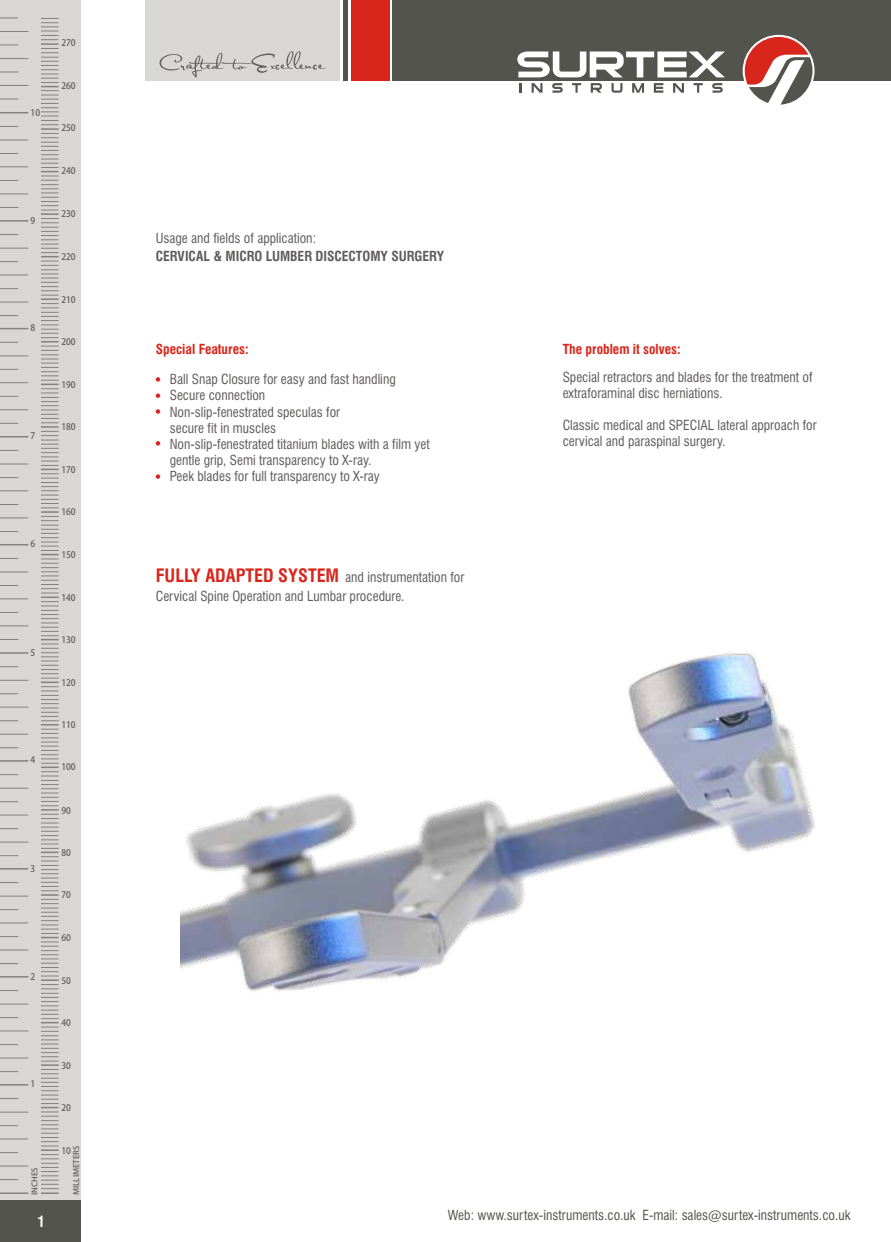
<style>
.page{position:relative;width:891px;height:1242px;background:#fff}
.page>*{position:absolute;margin:0;border:0;box-sizing:border-box;transform-origin:0 0}
.t1{font:700 condensed 15px "Swiss 721 BT";color:#fff}
.t2{font:condensed 13.5px/16.2px "Swiss 721 BT";color:#615c5c}
.t3{font:condensed 13.5px "Swiss 721 BT";color:#54544f}
.t4{font:700 condensed 13.5px "Swiss 721 BT";color:#615c5c}
.t5{font:700 condensed 13.5px "Swiss 721 BT";color:#d9261c}
.t6{font:9px "Koz Go Pro";color:#615c5c;scale:.94 1}
.t7{font:7.65px "Koz Go Pro";color:#615c5c;scale:1.06 1}
.s1{font-weight:700;font-size:18px;color:#d9261c}
</style>
<div class="page">
<div style="left:0;top:0;width:80px;height:1215px;background:#d9d6d6"></div>
<div style="left:0;top:1200px;width:80px;height:42px;background:#54544f"></div>
<hr style="left:0;top:1192px;width:28px;height:2px;background:#828282">
<svg style="left:0;top:1179px;width:18px;height:1px"></svg>
<svg style="left:0;top:1166px;width:28px;height:1px"></svg>
<svg style="left:0;top:1152px;width:18px;height:1px"></svg>
<svg style="left:0;top:1139px;width:28px;height:1px"></svg>
<svg style="left:0;top:1125px;width:18px;height:1px"></svg>
<svg style="left:0;top:1112px;width:28px;height:1px"></svg>
<svg style="left:0;top:1098px;width:18px;height:1px"></svg>
<hr style="left:0;top:1084px;width:28px;height:2px;background:#828282">
<svg style="left:0;top:1071px;width:18px;height:1px"></svg>
<svg style="left:0;top:1058px;width:28px;height:1px"></svg>
<svg style="left:0;top:1044px;width:18px;height:1px"></svg>
<svg style="left:0;top:1031px;width:28px;height:1px"></svg>
<svg style="left:0;top:1017px;width:18px;height:1px"></svg>
<svg style="left:0;top:1004px;width:28px;height:1px"></svg>
<svg style="left:0;top:990px;width:18px;height:1px"></svg>
<hr style="left:0;top:976px;width:28px;height:2px;background:#828282">
<svg style="left:0;top:963px;width:18px;height:1px"></svg>
<svg style="left:0;top:950px;width:28px;height:1px"></svg>
<svg style="left:0;top:936px;width:18px;height:1px"></svg>
<svg style="left:0;top:923px;width:28px;height:1px"></svg>
<svg style="left:0;top:909px;width:18px;height:1px"></svg>
<svg style="left:0;top:896px;width:28px;height:1px"></svg>
<svg style="left:0;top:882px;width:18px;height:1px"></svg>
<hr style="left:0;top:868px;width:28px;height:2px;background:#828282">
<svg style="left:0;top:855px;width:18px;height:1px"></svg>
<svg style="left:0;top:842px;width:28px;height:1px"></svg>
<svg style="left:0;top:828px;width:18px;height:1px"></svg>
<svg style="left:0;top:815px;width:28px;height:1px"></svg>
<svg style="left:0;top:801px;width:18px;height:1px"></svg>
<svg style="left:0;top:788px;width:28px;height:1px"></svg>
<svg style="left:0;top:774px;width:18px;height:1px"></svg>
<hr style="left:0;top:760px;width:28px;height:2px;background:#828282">
<svg style="left:0;top:747px;width:18px;height:1px"></svg>
<svg style="left:0;top:734px;width:28px;height:1px"></svg>
<svg style="left:0;top:720px;width:18px;height:1px"></svg>
<svg style="left:0;top:707px;width:28px;height:1px"></svg>
<svg style="left:0;top:693px;width:18px;height:1px"></svg>
<svg style="left:0;top:680px;width:28px;height:1px"></svg>
<svg style="left:0;top:666px;width:18px;height:1px"></svg>
<hr style="left:0;top:652px;width:28px;height:2px;background:#828282">
<svg style="left:0;top:639px;width:18px;height:1px"></svg>
<svg style="left:0;top:626px;width:28px;height:1px"></svg>
<svg style="left:0;top:612px;width:18px;height:1px"></svg>
<svg style="left:0;top:598px;width:28px;height:1px"></svg>
<svg style="left:0;top:585px;width:18px;height:1px"></svg>
<svg style="left:0;top:572px;width:28px;height:1px"></svg>
<svg style="left:0;top:558px;width:18px;height:1px"></svg>
<svg style="left:0;top:544px;width:28px;height:1px"></svg>
<svg style="left:0;top:531px;width:18px;height:1px"></svg>
<svg style="left:0;top:518px;width:28px;height:1px"></svg>
<svg style="left:0;top:504px;width:18px;height:1px"></svg>
<svg style="left:0;top:490px;width:28px;height:1px"></svg>
<svg style="left:0;top:477px;width:18px;height:1px"></svg>
<svg style="left:0;top:464px;width:28px;height:1px"></svg>
<svg style="left:0;top:450px;width:18px;height:1px"></svg>
<svg style="left:0;top:436px;width:28px;height:1px"></svg>
<svg style="left:0;top:423px;width:18px;height:1px"></svg>
<svg style="left:0;top:409px;width:28px;height:1px"></svg>
<svg style="left:0;top:396px;width:18px;height:1px"></svg>
<svg style="left:0;top:382px;width:28px;height:1px"></svg>
<svg style="left:0;top:369px;width:18px;height:1px"></svg>
<svg style="left:0;top:355px;width:28px;height:1px"></svg>
<svg style="left:0;top:342px;width:18px;height:1px"></svg>
<svg style="left:0;top:328px;width:28px;height:1px"></svg>
<svg style="left:0;top:315px;width:18px;height:1px"></svg>
<svg style="left:0;top:302px;width:28px;height:1px"></svg>
<svg style="left:0;top:288px;width:18px;height:1px"></svg>
<svg style="left:0;top:275px;width:28px;height:1px"></svg>
<svg style="left:0;top:261px;width:18px;height:1px"></svg>
<svg style="left:0;top:248px;width:28px;height:1px"></svg>
<svg style="left:0;top:234px;width:18px;height:1px"></svg>
<hr style="left:0;top:220px;width:28px;height:2px;background:#828282">
<svg style="left:0;top:207px;width:18px;height:1px"></svg>
<svg style="left:0;top:194px;width:28px;height:1px"></svg>
<svg style="left:0;top:180px;width:18px;height:1px"></svg>
<svg style="left:0;top:166px;width:28px;height:1px"></svg>
<svg style="left:0;top:153px;width:18px;height:1px"></svg>
<svg style="left:0;top:140px;width:28px;height:1px"></svg>
<svg style="left:0;top:126px;width:18px;height:1px"></svg>
<svg style="left:0;top:112px;width:28px;height:1px"></svg>
<svg style="left:0;top:18px;width:18px;height:1px"></svg>
<svg style="left:0;top:31px;width:28px;height:1px"></svg>
<svg style="left:0;top:45px;width:18px;height:1px"></svg>
<svg style="left:0;top:58px;width:28px;height:1px"></svg>
<svg style="left:0;top:72px;width:18px;height:1px"></svg>
<svg style="left:0;top:85px;width:28px;height:1px"></svg>
<svg style="left:0;top:99px;width:18px;height:1px"></svg>
<svg style="left:41px;top:18px;width:18px;height:1176px"></svg>
<div style="left:393px;top:0;width:498px;height:80px;background:#54544f"></div>
<div style="left:351px;top:0;width:38px;height:80px;background:#d9261c"></div>
<hr style="left:344px;top:0;width:4px;height:80px;background:#54544f">
<div style="left:145px;top:0;width:195px;height:80px;background:#d9d6d6"></div>
<svg style="left:160px;top:51px;width:166px;height:26px"></svg>
<svg style="left:743px;top:35px;width:72px;height:72px"></svg>
<svg style="left:745px;top:37px;width:67px;height:68px"></svg>
<svg style="left:520px;top:83px;width:2px;height:10px"></svg>
<svg style="left:532px;top:83px;width:11px;height:10px"></svg>
<svg style="left:552px;top:83px;width:11px;height:10px"></svg>
<svg style="left:572px;top:83px;width:9px;height:10px"></svg>
<svg style="left:591px;top:83px;width:11px;height:10px"></svg>
<svg style="left:612px;top:83px;width:10px;height:10px"></svg>
<svg style="left:632px;top:83px;width:12px;height:10px"></svg>
<svg style="left:654px;top:83px;width:9px;height:10px"></svg>
<svg style="left:673px;top:83px;width:11px;height:10px"></svg>
<svg style="left:694px;top:83px;width:9px;height:10px"></svg>
<svg style="left:712px;top:83px;width:11px;height:10px"></svg>
<svg style="left:517px;top:52px;width:208px;height:25px"></svg>
<svg style="left:156px;top:377px;width:4px;height:5px"></svg>
<svg style="left:156px;top:393px;width:4px;height:5px"></svg>
<svg style="left:156px;top:409px;width:4px;height:5px"></svg>
<svg style="left:156px;top:441px;width:4px;height:5px"></svg>
<svg style="left:156px;top:474px;width:4px;height:5px"></svg>
<img style="left:180px;top:652px;width:635px;height:340px">
<p class="t6" style="left:31px;top:108px;width:12px">10</p>
<p class="t6" style="left:31px;top:216px;width:7px">9</p>
<p class="t6" style="left:31px;top:323px;width:7px">8</p>
<p class="t6" style="left:31px;top:431px;width:7px">7</p>
<p class="t6" style="left:31px;top:540px;width:7px">6</p>
<p class="t6" style="left:31px;top:648px;width:7px">5</p>
<p class="t6" style="left:31px;top:756px;width:7px">4</p>
<p class="t6" style="left:31px;top:864px;width:7px">3</p>
<p class="t6" style="left:31px;top:972px;width:7px">2</p>
<p class="t6" style="left:31px;top:1080px;width:7px">1</p>
<p class="t7" style="left:31px;top:1195px;width:27px;rotate:-90deg">INCHES</p>
<p class="t1" style="left:38px;top:1215px;width:9px">1</p>
<p class="t6" style="left:61px;top:38px;width:17px">270</p>
<p class="t6" style="left:61px;top:81px;width:17px">260</p>
<p class="t6" style="left:61px;top:123px;width:17px">250</p>
<p class="t6" style="left:61px;top:166px;width:17px">240</p>
<p class="t6" style="left:61px;top:209px;width:17px">230</p>
<p class="t6" style="left:61px;top:252px;width:17px">220</p>
<p class="t6" style="left:61px;top:295px;width:17px">210</p>
<p class="t6" style="left:61px;top:337px;width:17px">200</p>
<p class="t6" style="left:61px;top:380px;width:17px">190</p>
<p class="t6" style="left:61px;top:422px;width:17px">180</p>
<p class="t6" style="left:61px;top:465px;width:17px">170</p>
<p class="t6" style="left:61px;top:507px;width:17px">160</p>
<p class="t6" style="left:61px;top:550px;width:17px">150</p>
<p class="t6" style="left:61px;top:593px;width:17px">140</p>
<p class="t6" style="left:61px;top:635px;width:17px">130</p>
<p class="t6" style="left:61px;top:678px;width:17px">120</p>
<p class="t6" style="left:61px;top:720px;width:17px">110</p>
<p class="t6" style="left:61px;top:762px;width:17px">100</p>
<p class="t6" style="left:61px;top:806px;width:12px">90</p>
<p class="t6" style="left:61px;top:848px;width:12px">80</p>
<p class="t6" style="left:61px;top:891px;width:12px">70</p>
<p class="t6" style="left:61px;top:934px;width:12px">60</p>
<p class="t6" style="left:61px;top:976px;width:12px">50</p>
<p class="t6" style="left:61px;top:1018px;width:12px">40</p>
<p class="t6" style="left:61px;top:1061px;width:12px">30</p>
<p class="t6" style="left:61px;top:1103px;width:12px">20</p>
<p class="t6" style="left:61px;top:1146px;width:12px">10</p>
<p class="t7" style="left:73px;top:1195px;width:48px;rotate:-90deg">MILLIMETERS</p>
<p class="t2" style="left:156px;top:231px;width:162px">Usage and fields of application:</p>
<p class="t4" style="left:156px;top:251px;width:290px">CERVICAL &amp; MICRO LUMBER DISCECTOMY SURGERY</p>
<p class="t5" style="left:156px;top:344px;width:95px">Special Features:</p>
<p class="t5" style="left:563px;top:344px;width:120px">The problem it solves:</p>
<p class="t2" style="left:563px;top:371px;width:251px">Special retractors and blades for the treatment of extraforaminal disc herniations.</p>
<p class="t2" style="left:563px;top:418px;width:255px">Classic medical and SPECIAL lateral approach for cervical and paraspinal surgery.</p>
<p class="t2" style="left:170px;top:373px;width:262px">Ball Snap Closure for easy and fast handling Secure connection<br>Non-slip-fenestrated speculas for<br>secure fit in muscles<br>Non-slip-fenestrated titanium blades with a film yet gentle grip, Semi transparency to X-ray.<br>Peek blades for full transparency to X-ray</p>
<p class="t2" style="left:156px;top:569px;width:310px;line-height:19.2px"><span class="s1">FULLY ADAPTED SYSTEM</span> and instrumentation for<br>Cervical Spine Operation and Lumbar procedure.</p>
<p class="t3" style="left:448px;top:1210px;width:404px">Web: www.surtex-instruments.co.uk E-mail: sales@surtex-instruments.co.uk</p>
</div>
